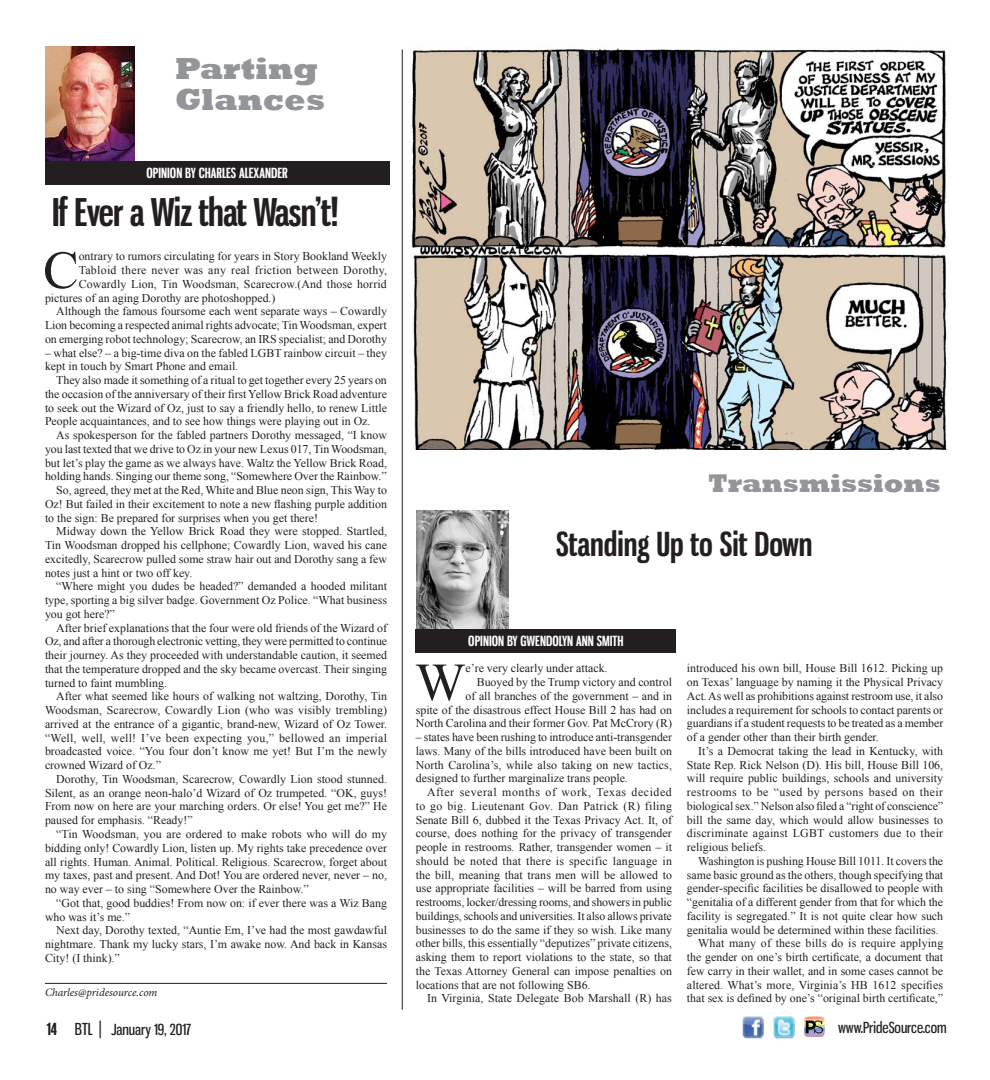
<style>
.page{position:relative;width:990px;height:1080px;background:#fff}
.page>*{position:absolute;margin:0;border:0;box-sizing:border-box;transform-origin:0 0}
.Body_Copy_-_DropCap{font:53.38px "Times New Roman";color:#231f20}
.t1{font:700 37.5px "Gnuolane Rg";letter-spacing:-.02em;color:#231f20}
.Headline_2_-_Small{font:700 32.5px "Gnuolane Rg";color:#231f20}
.Column_Name{font:800 31.25px/31.2px "Rockwell";color:#939598}
.Column_Name-2{font:800 26.25px "Rockwell";color:#939598}
.t2{font:15px "Gnuolane Rg";color:#231f20}
.ByLine_New{font:700 13.75px "Gnuolane Rg";color:#fff}
.Body_Copy{font:11.88px/13.8px "Times New Roman";color:#231f20;text-align:justify}
.Body_Copy_-_DropCap-2{font:11.88px "Times New Roman";color:#231f20}
.Body_Copy_-_DropCap-3{font:11.88px "Times New Roman";letter-spacing:.025em;color:#231f20}
.Tag_Line{font:italic 11.25px "Minion Pro";letter-spacing:-.01em;color:#231f20}
.s1{font-weight:700;font-size:16.25px}
.s2{font-size:16.25px}
.s3{font-size:17.5px}
</style>
<div class="page">
<img style="left:773px;top:1016px;width:22px;height:22px">
<img style="left:742px;top:1016px;width:22px;height:22px">
<hr style="left:804px;top:1016px;width:21px;height:3px;background:#f69a7a">
<hr style="left:804px;top:1019px;width:21px;height:3px;background:#fdc88a">
<hr style="left:804px;top:1022px;width:21px;height:3px;background:#f6f3a2">
<hr style="left:804px;top:1025px;width:21px;height:3px;background:#b7d99b">
<hr style="left:804px;top:1028px;width:21px;height:3px;background:#868fc4">
<hr style="left:804px;top:1031px;width:21px;height:3px;background:#8fafd8">
<hr style="left:804px;top:1034px;width:21px;height:3px;background:#bb9cc9">
<svg style="left:806px;top:1021px;width:17px;height:12px"></svg>
<img style="left:417px;top:510px;width:92px;height:119px">
<img style="left:411px;top:47px;width:537px;height:403px">
<img style="left:45px;top:46px;width:90px;height:115px">
<div style="left:45px;top:161px;width:344px;height:24px;background:#231f20"></div>
<hr style="left:402px;top:49px;width:1px;height:961px;background:#231f20">
<div style="left:416px;top:629px;width:260px;height:24px;background:#231f20"></div>
<hr style="left:45px;top:983px;width:342px;height:1px;background:#231f20">
<p class="Column_Name" style="left:175px;top:54px;width:152px">Parting<br>Glances</p>
<p class="ByLine_New" style="left:146px;top:164px;width:143px">OPINION BY CHARLES ALEXANDER</p>
<p class="t1" style="left:52px;top:189px;width:288px">If Ever a Wiz that Wasn’t!</p>
<p class="Body_Copy_-_DropCap" style="left:43px;top:234px;width:37px">C</p>
<p class="Body_Copy_-_DropCap-2" style="left:79px;top:248px;width:310px">ontrary to rumors circulating for years in Story Bookland Weekly</p>
<p class="Body_Copy_-_DropCap-3" style="left:79px;top:262px;width:310px">Tabloid there never was any real friction between Dorothy,</p>
<p class="Body_Copy_-_DropCap-2" style="left:79px;top:276px;width:310px">Cowardly Lion, Tin Woodsman, Scarecrow.(And those horrid</p>
<p class="Body_Copy_-_DropCap-2" style="left:45px;top:290px;width:232px">pictures of an aging Dorothy are photoshopped.)</p>
<p class="Body_Copy" style="left:45px;top:304px;width:344px;text-indent:11px">Although the famous foursome each went separate ways – Cowardly Lion becoming a respected animal rights advocate; Tin Woodsman, expert on emerging robot technology; Scarecrow, an IRS specialist; and Dorothy</p>
<p class="Body_Copy" style="left:45px;top:346px;width:344px">– what else? – a big-time diva on the fabled LGBT rainbow circuit – they kept in touch by Smart Phone and email.</p>
<p class="Body_Copy" style="left:45px;top:373px;width:344px;text-indent:11px">They also made it something of a ritual to get together every 25 years on the occasion of the anniversary of their first Yellow Brick Road adventure to seek out the Wizard of Oz, just to say a friendly hello, to renew Little People acquaintances, and to see how things were playing out in Oz.</p>
<p class="Body_Copy" style="left:45px;top:428px;width:343px;text-indent:11px">As spokesperson for the fabled partners Dorothy messaged, “I know you last texted that we drive to Oz in your new Lexus 017, Tin Woodsman, but let’s play the game as we always have. Waltz the Yellow Brick Road, holding hands. Singing our theme song, “Somewhere Over the Rainbow.”</p>
<p class="Body_Copy" style="left:45px;top:483px;width:344px;text-indent:11px">So, agreed, they met at the Red, White and Blue neon sign, This Way to Oz! But failed in their excitement to note a new flashing purple addition to the sign: Be prepared for surprises when you get there!</p>
<p class="Body_Copy" style="left:45px;top:524px;width:344px;text-indent:11px">Midway down the Yellow Brick Road they were stopped. Startled, Tin Woodsman dropped his cellphone; Cowardly Lion, waved his cane excitedly, Scarecrow pulled some straw hair out and Dorothy sang a few notes just a hint or two off key.</p>
<p class="Body_Copy" style="left:45px;top:579px;width:344px;text-indent:11px">“Where might you dudes be headed?” demanded a hooded militant type, sporting a big silver badge. Government Oz Police. “What business you got here?”</p>
<p class="Body_Copy" style="left:45px;top:621px;width:344px;text-indent:11px">After brief explanations that the four were old friends of the Wizard of Oz, and after a thorough electronic vetting, they were permitted to continue their journey. As they proceeded with understandable caution, it seemed that the temperature dropped and the sky became overcast. Their singing turned to faint mumbling.</p>
<p class="Body_Copy" style="left:45px;top:689px;width:344px;text-indent:11px">After what seemed like hours of walking not waltzing, Dorothy, Tin Woodsman, Scarecrow, Cowardly Lion (who was visibly trembling) arrived at the entrance of a gigantic, brand-new, Wizard of Oz Tower. “Well, well, well! I’ve been expecting you,” bellowed an imperial broadcasted voice. “You four don’t know me yet! But I’m the newly crowned Wizard of Oz.”</p>
<p class="Body_Copy" style="left:45px;top:772px;width:344px;text-indent:11px">Dorothy, Tin Woodsman, Scarecrow, Cowardly Lion stood stunned.<br>Silent, as an orange neon-halo’d Wizard of Oz trumpeted. “OK, guys!<br>From now on here are your marching orders. Or else! You get me?” He paused for emphasis. “Ready!”</p>
<p class="Body_Copy" style="left:45px;top:827px;width:344px;text-indent:11px">“Tin Woodsman, you are ordered to make robots who will do my bidding only! Cowardly Lion, listen up. My rights take precedence over all rights. Human. Animal. Political. Religious. Scarecrow, forget about my taxes, past and present. And Dot! You are ordered never, never – no, no way ever – to sing “Somewhere Over the Rainbow.”</p>
<p class="Body_Copy" style="left:45px;top:896px;width:343px;text-indent:11px">“Got that, good buddies! From now on: if ever there was a Wiz Bang who was it’s me.”</p>
<p class="Body_Copy" style="left:45px;top:923px;width:343px;text-indent:11px">Next day, Dorothy texted, “Auntie Em, I’ve had the most gawdawful nightmare. Thank my lucky stars, I’m awake now. And back in Kansas City! (I think).”</p>
<p class="Tag_Line" style="left:45px;top:986px;width:114px">Charles@pridesource.com</p>
<p class="Column_Name-2" style="left:708px;top:468px;width:234px">Transmissions</p>
<p class="Headline_2_-_Small" style="left:556px;top:524px;width:258px">Standing Up to Sit Down</p>
<p class="ByLine_New" style="left:468px;top:632px;width:157px">OPINION BY GWENDOLYN ANN SMITH</p>
<p class="Body_Copy_-_DropCap" style="left:415px;top:646px;width:52px">W</p>
<p class="Body_Copy_-_DropCap-2" style="left:466px;top:660px;width:144px">e’re very clearly under attack.</p>
<p class="Body_Copy" style="left:416px;top:675px;width:258px;text-align:right">Buoyed by the Trump victory and control<br>of all branches of the government – and in<br>spite of the disastrous effect House Bill 2 has had on North Carolina and their former Gov. Pat McCrory (R)</p>
<p class="Body_Copy" style="left:416px;top:730px;width:258px">– states have been rushing to introduce anti-transgender laws. Many of the bills introduced have been built on North Carolina’s, while also taking on new tactics, designed to further marginalize trans people.</p>
<p class="Body_Copy" style="left:416px;top:785px;width:258px;text-indent:11px">After several months of work, Texas decided to go big. Lieutenant Gov. Dan Patrick (R) filing Senate Bill 6, dubbed it the Texas Privacy Act. It, of course, does nothing for the privacy of transgender people in restrooms. Rather, transgender women – it should be noted that there is specific language in the bill, meaning that trans men will be allowed to use appropriate facilities – will be barred from using restrooms, locker/dressing rooms, and showers in public buildings, schools and universities. It also allows private businesses to do the same if they so wish. Like many other bills, this essentially “deputizes” private citizens, asking them to report violations to the state, so that the Texas Attorney General can impose penalties on locations that are not following SB6.</p>
<p class="Body_Copy" style="left:427px;top:991px;width:246px">In Virginia, State Delegate Bob Marshall (R) has</p>
<p class="Body_Copy" style="left:687px;top:661px;width:258px">introduced his own bill, House Bill 1612. Picking up on Texas’ language by naming it the Physical Privacy Act. As well as prohibitions against restroom use, it also includes a requirement for schools to contact parents or guardians if a student requests to be treated as a member of a gender other than their birth gender.</p>
<p class="Body_Copy" style="left:687px;top:744px;width:258px;text-indent:11px">It’s a Democrat taking the lead in Kentucky, with State Rep. Rick Nelson (D). His bill, House Bill 106, will require public buildings, schools and university restrooms to be “used by persons based on their biological sex.” Nelson also filed a “right of conscience” bill the same day, which would allow businesses to discriminate against LGBT customers due to their religious beliefs.</p>
<p class="Body_Copy" style="left:687px;top:854px;width:258px;text-indent:11px">Washington is pushing House Bill 1011. It covers the same basic ground as the others, though specifying that gender-specific facilities be disallowed to people with “genitalia of a different gender from that for which the facility is segregated.” It is not quite clear how such genitalia would be determined within these facilities.</p>
<p class="Body_Copy" style="left:687px;top:936px;width:258px;text-indent:11px">What many of these bills do is require applying the gender on one’s birth certificate, a document that few carry in their wallet, and in some cases cannot be altered. What’s more, Virginia’s HB 1612 specifies that sex is defined by one’s “original birth certificate,”</p>
<p class="t2" style="left:47px;top:1021px;width:146px"><span class="s1">14</span> <span class="s2">BTL</span> <span class="s3">|</span> January 19, 2017</p>
<p class="t2" style="left:838px;top:1019px;width:110px">www.PrideSource.com</p>
</div>
